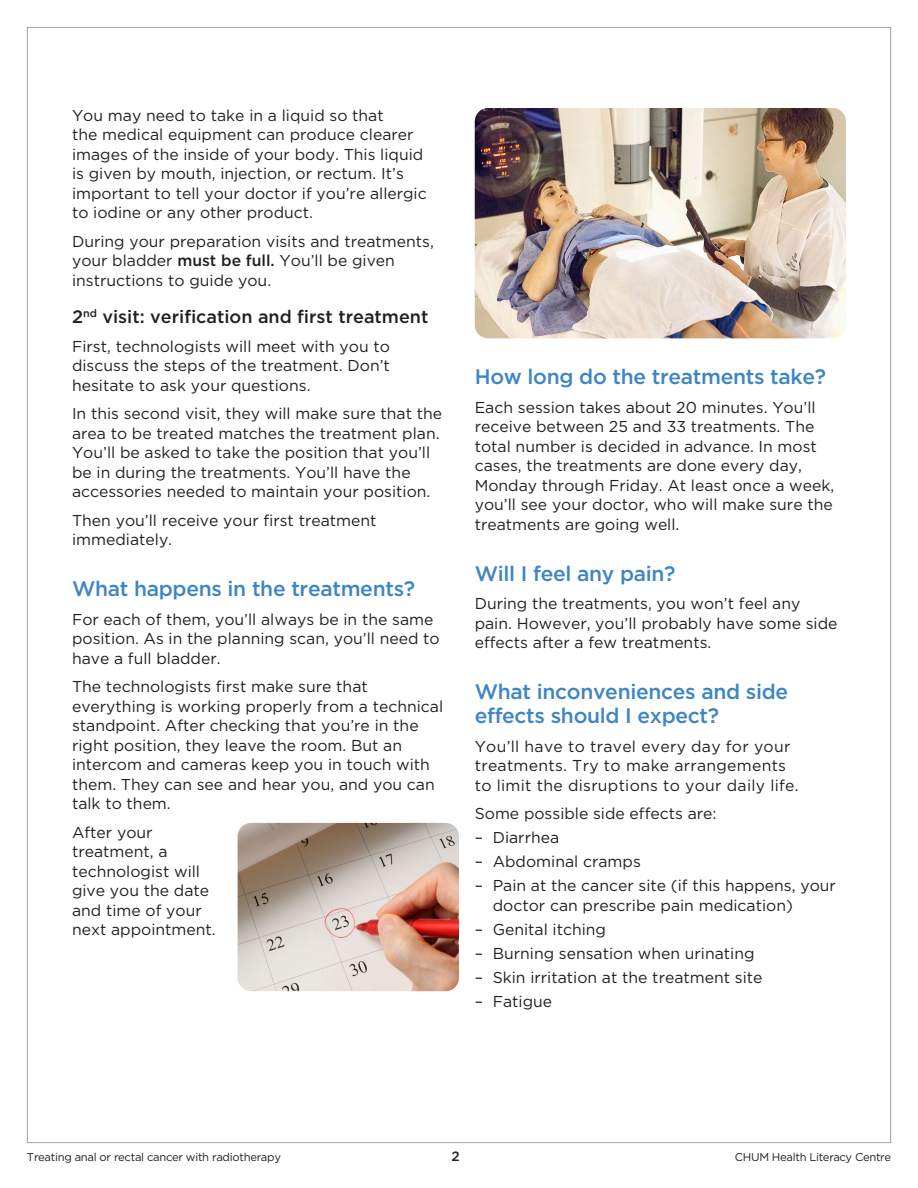
<style>
.page{position:relative;width:918px;height:1188px;background:#fff}
.page>*{position:absolute;margin:0;border:0;box-sizing:border-box;transform-origin:0 0}
.t1{font:500 21px/24px "Gotham";letter-spacing:-.015em;color:#3e85c5}
.t2{font:500 18px "Gotham";color:#231f20}
.t3{font:15.75px/19.5px "Gotham";color:#231f20}
.t4{font:500 13.5px "Gotham";color:#231f20}
.t5{font:11.25px "Gotham";letter-spacing:-.025em;color:#231f20}
.s1{font-weight:500}
</style>
<div class="page">
<img style="left:475px;top:108px;width:371px;height:230px">
<img style="left:238px;top:823px;width:221px;height:168px">
<p class="t3" style="left:72px;top:105px;width:356px">You may need to take in a liquid so that<br>the medical equipment can produce clearer images of the inside of your body. This liquid is given by mouth, injection, or rectum. It’s important to tell your doctor if you’re allergic to iodine or any other product.</p>
<p class="t3" style="left:72px;top:231px;width:363px">During your preparation visits and treatments, your bladder <span class="s1">must be full.</span> You’ll be given instructions to guide you.</p>
<p class="t2" style="left:72px;top:306px;width:358px">2<sup>nd</sup> visit: verification and first treatment</p>
<p class="t3" style="left:72px;top:336px;width:319px;text-align:justify">First, technologists will meet with you to discuss the steps of the treatment. Don’t hesitate to ask your questions.</p>
<p class="t3" style="left:72px;top:404px;width:372px">In this second visit, they will make sure that the area to be treated matches the treatment plan.<br>You’ll be asked to take the position that you’ll be in during the treatments. You’ll have the accessories needed to maintain your position.</p>
<p class="t3" style="left:72px;top:510px;width:306px">Then you’ll receive your first treatment immediately.</p>
<h1 class="t1" style="left:72px;top:577px;width:345px">What happens in the treatments?</h1>
<p class="t3" style="left:72px;top:609px;width:369px">For each of them, you’ll always be in the same position. As in the planning scan, you’ll need to have a full bladder.</p>
<p class="t3" style="left:72px;top:677px;width:373px">The technologists first make sure that everything is working properly from a technical standpoint. After checking that you’re in the right position, they leave the room. But an intercom and cameras keep you in touch with them. They can see and hear you, and you can talk to them.</p>
<p class="t3" style="left:72px;top:822px;width:145px">After your treatment, a technologist will give you the date and time of your next appointment.</p>
<h1 class="t1" style="left:475px;top:365px;width:353px">How long do the treatments take?</h1>
<p class="t3" style="left:475px;top:397px;width:361px">Each session takes about 20 minutes. You’ll receive between 25 and 33 treatments. The total number is decided in advance. In most cases, the treatments are done every day, Monday through Friday. At least once a week, you’ll see your doctor, who will make sure the treatments are going well.</p>
<h1 class="t1" style="left:475px;top:561px;width:202px">Will I feel any pain?</h1>
<p class="t3" style="left:475px;top:594px;width:364px">During the treatments, you won’t feel any pain. However, you’ll probably have some side effects after a few treatments.</p>
<h1 class="t1" style="left:475px;top:680px;width:315px">What inconveniences and side effects should I expect?</h1>
<p class="t3" style="left:475px;top:736px;width:326px">You’ll have to travel every day for your treatments. Try to make arrangements to limit the disruptions to your daily life.</p>
<p class="t3" style="left:475px;top:804px;width:243px">Some possible side effects are:</p>
<p class="t3" style="left:475px;top:828px;width:86px">– Diarrhea</p>
<p class="t3" style="left:475px;top:852px;width:168px">– Abdominal cramps</p>
<p class="t3" style="left:493px;top:876px;width:345px;text-indent:-18px">– Pain at the cancer site (if this happens, your doctor can prescribe pain medication)</p>
<p class="t3" style="left:475px;top:919px;width:133px">– Genital itching</p>
<p class="t3" style="left:475px;top:943px;width:281px">– Burning sensation when urinating</p>
<p class="t3" style="left:475px;top:967px;width:289px">– Skin irritation at the treatment site</p>
<p class="t3" style="left:475px;top:991px;width:79px">– Fatigue</p>
<p class="t5" style="left:27px;top:1150px;width:256px">Treating anal or rectal cancer with radiotherapy</p>
<p class="t4" style="left:451px;top:1148px;width:10px">2</p>
<p class="t5" style="left:735px;top:1150px;width:158px">CHUM Health Literacy Centre</p>
</div>
